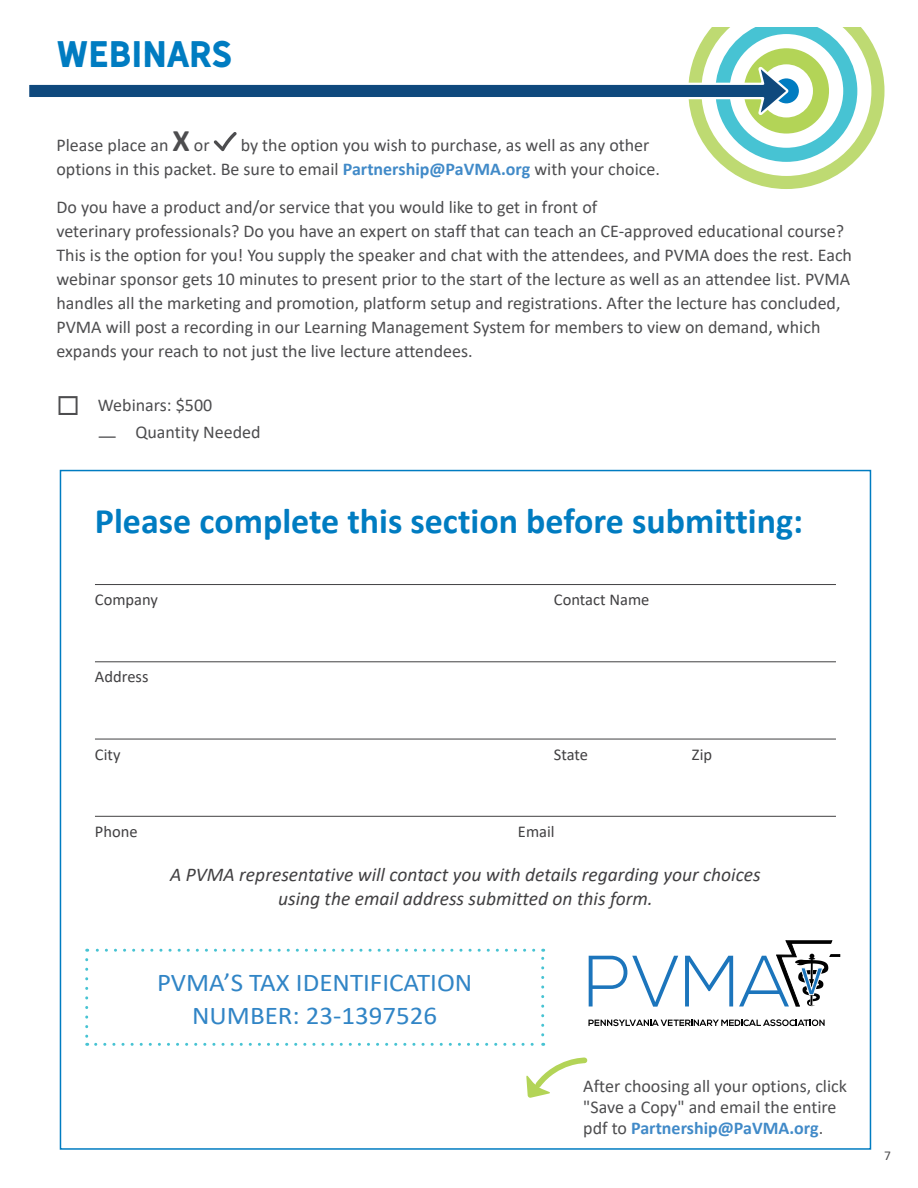
<style>
.page{position:relative;width:918px;height:1188px;background:#fff}
.page>*{position:absolute;margin:0;border:0;box-sizing:border-box;transform-origin:0 0}
.t1{font:700 36px "Calibri";color:#007cc1}
.t2{font:34.5px "Hanley Sans";color:#007cc1}
.t3{font:25.65px/33px "Calibri";color:#3185c6;text-align:center;scale:1.05 1}
.t4{font:italic 19.5px/24px "Calibri";color:#414042;text-align:center}
.t5{font:18px/24px "Calibri";color:#4d4d4f}
.t6{font:18px "Calibri";color:#4d4d4f;scale:1.25 1}
.t7{font:16.5px "Calibri";color:#414042}
.t8{font:13.5px "Calibri";color:#4d4d4f}
.s1{font-weight:700;font-size:31.5px}
.s2{font-weight:700;color:#418ac8}
</style>
<div class="page">
<svg style="left:29px;top:27px;width:856px;height:162px"></svg>
<hr style="left:95px;top:584px;width:741px;height:1px;background:#414042">
<hr style="left:95px;top:661px;width:741px;height:1px;background:#414042">
<hr style="left:95px;top:739px;width:741px;height:1px;background:#414042">
<hr style="left:95px;top:816px;width:741px;height:1px;background:#414042">
<svg style="left:588px;top:1019px;width:237px;height:7px"></svg>
<svg style="left:589px;top:956px;width:89px;height:51px"></svg>
<svg style="left:685px;top:956px;width:48px;height:50px"></svg>
<svg style="left:739px;top:940px;width:102px;height:67px"></svg>
<svg style="left:85px;top:960px;width:3px;height:86px"></svg>
<svg style="left:96px;top:1043px;width:448px;height:3px"></svg>
<svg style="left:541px;top:949px;width:3px;height:86px"></svg>
<svg style="left:87px;top:949px;width:447px;height:3px"></svg>
<svg style="left:526px;top:1057px;width:62px;height:41px"></svg>
<h2 class="t2" style="left:57px;top:33px;width:177px">WEBINARS</h2>
<p class="t5" style="left:57px;top:133px;width:155px">Please place an <span class="s1">X</span> or</p>
<p class="t5" style="left:57px;top:133px;width:605px;text-indent:184px">by the option you wish to purchase, as well as any other options in this packet. Be sure to email <span class="s2">Partnership@PaVMA.org</span> with your choice.</p>
<p class="t5" style="left:57px;top:194px;width:797px">Do you have a product and/or service that you would like to get in front of<br>veterinary professionals? Do you have an expert on staff that can teach an CE-approved educational course?<br>This is the option for you! You supply the speaker and chat with the attendees, and PVMA does the rest. Each webinar sponsor gets 10 minutes to present prior to the start of the lecture as well as an attendee list. PVMA handles all the marketing and promotion, platform setup and registrations. After the lecture has concluded, PVMA will post a recording in our Learning Management System for members to view on demand, which expands your reach to not just the live lecture attendees.</p>
<p class="t5" style="left:57px;top:392px;width:157px">◻ Webinars: $500</p>
<p class="t6" style="left:97px;top:419px;width:132px">— Quantity Needed</p>
<h1 class="t1" style="left:95px;top:495px;width:710px">Please complete this section before submitting:</h1>
<p class="t7" style="left:95px;top:588px;width:65px">Company</p>
<p class="t7" style="left:554px;top:588px;width:97px">Contact Name</p>
<p class="t7" style="left:95px;top:665px;width:55px">Address</p>
<p class="t7" style="left:95px;top:743px;width:27px">City</p>
<p class="t7" style="left:554px;top:743px;width:36px">State</p>
<p class="t7" style="left:692px;top:743px;width:22px">Zip</p>
<p class="t7" style="left:95px;top:820px;width:44px">Phone</p>
<p class="t7" style="left:518px;top:820px;width:38px">Email</p>
<p class="t4" style="left:170px;top:862px;width:592px">A PVMA representative will contact you with details regarding your choices using the email address submitted on this form.</p>
<h3 class="t3" style="left:157px;top:965px;width:302px">PVMA’S TAX IDENTIFICATION<br>NUMBER: 23-1397526</h3>
<p class="t5" style="left:583px;top:1075px;width:265px;line-height:21px">After choosing all your options, click "Save a Copy" and email the entire pdf to <span class="s2">Partnership@PaVMA.org</span>.</p>
<p class="t8" style="left:884px;top:1146px;width:8px">7</p>
</div>
